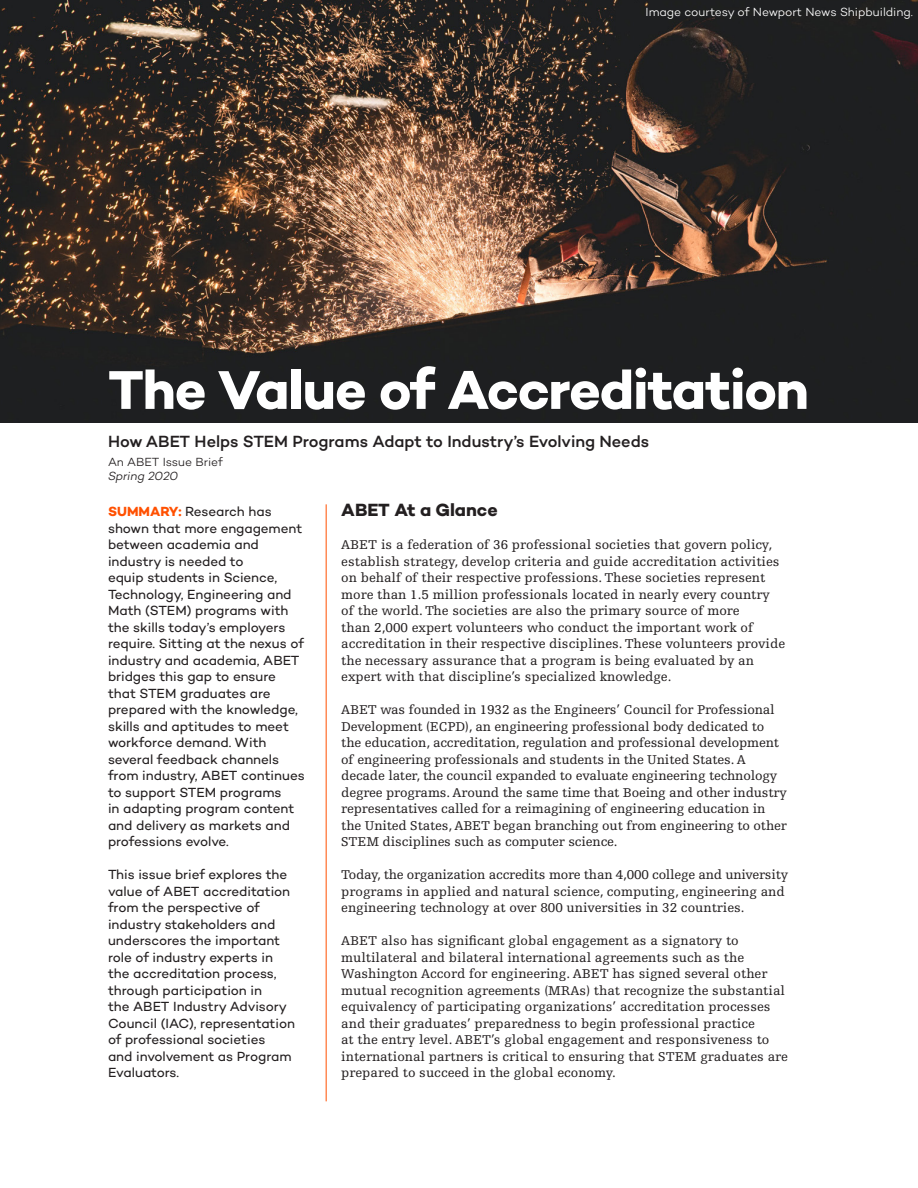
<style>
.page{position:relative;width:918px;height:1188px;background:#fff}
.page>*{position:absolute;margin:0;border:0;box-sizing:border-box;transform-origin:0 0}
.t1{font:700 55.5px "Campton";letter-spacing:-.025em;color:#fff}
.Subhead{font:700 18px "Campton";letter-spacing:-.005em;color:#231f20}
.t2{font:500 16.5px "Campton";color:#231f20}
.Body{font:13.5px/16.5px "Egyptienne FLT Std";color:#231f20}
.Summary{font:13.5px/16.5px "Campton";letter-spacing:-.005em;color:#231f20}
.t3{font:300 12px "Campton";color:#fff}
.t4{font:300 12px "Campton";color:#231f20}
.t5{font:italic 300 12px "Campton";letter-spacing:-.01em;color:#231f20}
.s1{font-weight:700;color:#ff5000}
</style>
<div class="page">
<img style="left:0;top:0;width:918px;height:423px">
<hr style="left:326px;top:504px;width:1px;height:597px;background:#ff5000">
<p class="t3" style="left:646px;top:4px;width:269px">Image courtesy of Newport News Shipbuilding.</p>
<p class="t1" style="left:108px;top:355px;width:703px">The Value of Accreditation</p>
<p class="t2" style="left:108px;top:431px;width:543px">How ABET Helps STEM Programs Adapt to Industry’s Evolving Needs</p>
<p class="t4" style="left:108px;top:454px;width:116px">An ABET Issue Brief</p>
<p class="t5" style="left:108px;top:468px;width:72px">Spring 2020</p>
<p class="Subhead" style="left:341px;top:498px;width:158px">ABET At a Glance</p>
<p class="Body" style="left:341px;top:537px;width:445px">ABET is a federation of 36 professional societies that govern policy, establish strategy, develop criteria and guide accreditation activities on behalf of their respective professions. These societies represent more than 1.5 million professionals located in nearly every country of the world. The societies are also the primary source of more<br>than 2,000 expert volunteers who conduct the important work of accreditation in their respective disciplines. These volunteers provide the necessary assurance that a program is being evaluated by an expert with that discipline’s specialized knowledge.</p>
<p class="Body" style="left:341px;top:702px;width:447px">ABET was founded in 1932 as the Engineers’ Council for Professional Development (ECPD), an engineering professional body dedicated to the education, accreditation, regulation and professional development of engineering professionals and students in the United States. A decade later, the council expanded to evaluate engineering technology degree programs. Around the same time that Boeing and other industry representatives called for a reimagining of engineering education in the United States, ABET began branching out from engineering to other STEM disciplines such as computer science.</p>
<p class="Body" style="left:341px;top:867px;width:449px">Today, the organization accredits more than 4,000 college and university programs in applied and natural science, computing, engineering and engineering technology at over 800 universities in 32 countries.</p>
<p class="Body" style="left:341px;top:933px;width:448px">ABET also has significant global engagement as a signatory to multilateral and bilateral international agreements such as the Washington Accord for engineering. ABET has signed several other mutual recognition agreements (MRAs) that recognize the substantial equivalency of participating organizations’ accreditation processes and their graduates’ preparedness to begin professional practice<br>at the entry level. ABET’s global engagement and responsiveness to international partners is critical to ensuring that STEM graduates are prepared to succeed in the global economy.</p>
<p class="Summary" style="left:108px;top:503px;width:198px"><span class="s1">SUMMARY:</span> Research has shown that more engagement between academia and industry is needed to<br>equip students in Science,<br>Technology, Engineering and<br>Math (STEM) programs with the skills today’s employers require. Sitting at the nexus of industry and academia, ABET bridges this gap to ensure that STEM graduates are prepared with the knowledge, skills and aptitudes to meet workforce demand. With several feedback channels from industry, ABET continues to support STEM programs<br>in adapting program content and delivery as markets and professions evolve.</p>
<p class="Summary" style="left:108px;top:866px;width:189px">This issue brief explores the value of ABET accreditation from the perspective of industry stakeholders and underscores the important role of industry experts in the accreditation process, through participation in<br>the ABET Industry Advisory<br>Council (IAC), representation of professional societies<br>and involvement as Program<br>Evaluators.</p>
</div>
